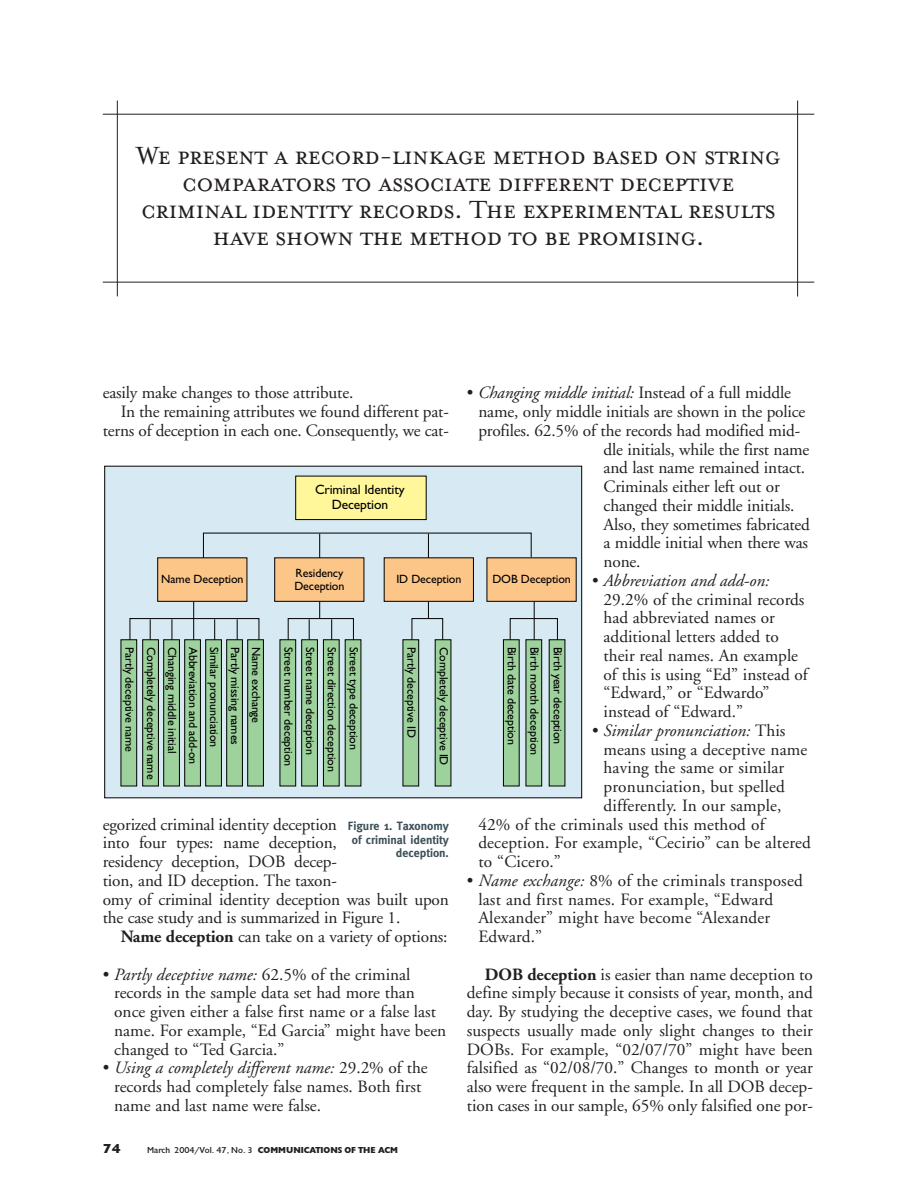
<style>
.page{position:relative;width:918px;height:1188px;background:#fff}
.page>*{position:absolute;margin:0;border:0;box-sizing:border-box;transform-origin:0 0}
.t1{font:28.5px/27px "Mrs Eaves Small Caps";letter-spacing:-.025em;color:#231f20;text-align:center}
.t2{font:17.25px/18.8px "Adobe Garamond";letter-spacing:-.005em;color:#231f20}
.t3{font:italic 17.25px "Adobe Garamond";letter-spacing:-.01em;color:#231f20}
.t4{font:13.5px/15px "Gill Sans";letter-spacing:-.01em;color:#000;text-align:center}
.t5{font:900 13.5px "Gill";color:#231f20}
.t6{font:12px/13.5px "Gill Sans";letter-spacing:-.01em;color:#000}
.t7{font:700 12px/13.5px "Meta";color:#3d505a;text-align:right}
.t8{font:900 9px "Gill";color:#231f20}
.s1{font-style:normal}
.s2{font-style:italic}
.s3{font-weight:700}
.s4{font-weight:400}
</style>
<div class="page">
<div style="left:104px;top:466px;width:478px;height:332px;background:#d7e9f2;border:1px solid #000"></div>
<div style="left:295px;top:476px;width:132px;height:44px;background:#fff799;border:1px solid #000"></div>
<div style="left:487px;top:557px;width:90px;height:45px;background:#fdc689"></div>
<svg style="left:129px;top:532px;width:429px;height:111px"></svg>
<div style="left:121px;top:639px;width:16px;height:147px;background:#9dd29c;border:1px solid #000"></div>
<div style="left:142px;top:639px;width:17px;height:147px;background:#9dd29c;border:1px solid #000"></div>
<div style="left:163px;top:639px;width:17px;height:147px;background:#9dd29c;border:1px solid #000"></div>
<div style="left:184px;top:639px;width:17px;height:147px;background:#9dd29c;border:1px solid #000"></div>
<div style="left:205px;top:639px;width:17px;height:147px;background:#9dd29c;border:1px solid #000"></div>
<div style="left:226px;top:639px;width:17px;height:147px;background:#9dd29c;border:1px solid #000"></div>
<div style="left:247px;top:639px;width:17px;height:147px;background:#9dd29c;border:1px solid #000"></div>
<div style="left:280px;top:639px;width:16px;height:147px;background:#9dd29c;border:1px solid #000"></div>
<div style="left:301px;top:639px;width:17px;height:147px;background:#9dd29c;border:1px solid #000"></div>
<div style="left:323px;top:639px;width:17px;height:147px;background:#9dd29c;border:1px solid #000"></div>
<div style="left:345px;top:639px;width:16px;height:147px;background:#9dd29c"></div>
<div style="left:403px;top:639px;width:16px;height:147px;background:#9dd29c;border:1px solid #000"></div>
<div style="left:435px;top:639px;width:16px;height:147px;background:#9dd29c"></div>
<div style="left:503px;top:639px;width:17px;height:147px;background:#9dd29c;border:1px solid #000"></div>
<div style="left:526px;top:639px;width:16px;height:147px;background:#9dd29c;border:1px solid #000"></div>
<div style="left:549px;top:639px;width:16px;height:147px;background:#9dd29c"></div>
<hr style="left:103px;top:114px;width:711px;height:1px;background:#231f20">
<hr style="left:117px;top:100px;width:1px;height:196px;background:#231f20">
<hr style="left:797px;top:100px;width:1px;height:197px;background:#231f20">
<hr style="left:103px;top:282px;width:711px;height:1px;background:#231f20">
<h1 class="t1" style="left:136px;top:141px;width:646px">We present a record-linkage method based on string comparators to associate different deceptive criminal identity records. The experimental results have shown the method to be promising.</h1>
<p class="t3" style="left:467px;top:386px;width:326px"><span class="s1">•</span> Changing middle initial: <span class="s1">Instead of a full middle</span></p>
<p class="t2" style="left:478px;top:404px;width:329px">name, only middle initials are shown in the police</p>
<p class="t2" style="left:478px;top:423px;width:324px">profiles. 62.5% of the records had modified mid-</p>
<p class="t2" style="left:604px;top:441px;width:207px">dle initials, while the first name</p>
<p class="t2" style="left:604px;top:460px;width:203px">and last name remained intact.</p>
<p class="t2" style="left:604px;top:479px;width:178px">Criminals either left out or</p>
<p class="t2" style="left:604px;top:498px;width:192px">changed their middle initials.</p>
<p class="t2" style="left:604px;top:516px;width:208px">Also, they sometimes fabricated</p>
<p class="t2" style="left:604px;top:535px;width:206px">a middle initial when there was</p>
<p class="t2" style="left:604px;top:554px;width:38px">none.</p>
<p class="t2" style="left:604px;top:573px;width:206px;text-indent:-12px">• <span class="s2">Abbreviation and add-on:<br></span>29.2% of the criminal records had abbreviated names or additional letters added to their real names. An example of this is using “Ed” instead of “Edward,” or “Edwardo” instead of “Edward.”</p>
<p class="t3" style="left:592px;top:723px;width:195px"><span class="s1">•</span> Similar pronunciation: <span class="s1">This</span></p>
<p class="t2" style="left:604px;top:741px;width:205px">means using a deceptive name</p>
<p class="t2" style="left:604px;top:760px;width:182px">having the same or similar</p>
<p class="t2" style="left:604px;top:779px;width:183px">pronunciation, but spelled</p>
<p class="t2" style="left:604px;top:798px;width:180px">differently. In our sample,</p>
<p class="t2" style="left:478px;top:816px;width:288px">42% of the criminals used this method of</p>
<p class="t2" style="left:478px;top:835px;width:334px">deception. For example, “Cecirio” can be altered</p>
<p class="t2" style="left:478px;top:854px;width:84px">to “Cicero.”</p>
<p class="t2" style="left:478px;top:873px;width:326px;text-indent:-12px">• <span class="s2">Name exchange:</span> 8% of the criminals transposed last and first names. For example, “Edward Alexander” might have become “Alexander Edward.”</p>
<p class="t2" style="left:467px;top:966px;width:348px;text-align:justify;text-indent:18px"><span class="s3">DOB deception</span> is easier than name deception to define simply because it consists of year, month, and day. By studying the deceptive cases, we found that suspects usually made only slight changes to their DOBs. For example, “02/07/70” might have been falsified as “02/08/70.” Changes to month or year also were frequent in the sample. In all DOB decep&shy;tion cases in our sample, 65% only falsified one por-</p>
<p class="t2" style="left:103px;top:385px;width:252px">easily make changes to those attribute.</p>
<p class="t2" style="left:121px;top:404px;width:330px">In the remaining attributes we found different pat-</p>
<p class="t2" style="left:103px;top:422px;width:348px">terns of deception in each one. Consequently, we cat-</p>
<p class="t4" style="left:315px;top:484px;width:91px">Criminal Identity<br>Deception</p>
<p class="t6" style="left:161px;top:573px;width:84px">Name Deception</p>
<p class="t6" style="left:294px;top:567px;width:52px">Residency<br>Deception</p>
<p class="t6" style="left:396px;top:573px;width:67px">ID Deception</p>
<p class="t6" style="left:492px;top:573px;width:80px">DOB Deception</p>
<p class="t6" style="left:135px;top:647px;width:106px;rotate:90deg">Partly deceptive name</p>
<p class="t6" style="left:157px;top:647px;width:134px;rotate:90deg">Completely deceptive name</p>
<p class="t6" style="left:178px;top:647px;width:108px;rotate:90deg">Changing middle initial</p>
<p class="t6" style="left:199px;top:647px;width:119px;rotate:90deg">Abbreviation and add-on</p>
<p class="t6" style="left:220px;top:647px;width:102px;rotate:90deg">Similar pronunciation</p>
<p class="t6" style="left:241px;top:647px;width:100px;rotate:90deg">Partly missing names</p>
<p class="t6" style="left:262px;top:647px;width:78px;rotate:90deg">Name exchange</p>
<p class="t6" style="left:294px;top:647px;width:121px;rotate:90deg">Street number deception</p>
<p class="t6" style="left:316px;top:647px;width:110px;rotate:90deg">Street name deception</p>
<p class="t6" style="left:337px;top:647px;width:126px;rotate:90deg">Street direction deception</p>
<p class="t6" style="left:359px;top:647px;width:104px;rotate:90deg">Street type deception</p>
<p class="t6" style="left:417px;top:647px;width:92px;rotate:90deg">Partly deceptive ID</p>
<p class="t6" style="left:449px;top:647px;width:120px;rotate:90deg">Completely deceptive ID</p>
<p class="t6" style="left:517px;top:647px;width:99px;rotate:90deg">Birth date deception</p>
<p class="t6" style="left:540px;top:647px;width:110px;rotate:90deg">Birth month deception</p>
<p class="t6" style="left:563px;top:647px;width:99px;rotate:90deg">Birth year deception</p>
<p class="t2" style="left:103px;top:816px;width:348px">egorized criminal identity deception<br>into four types: name deception,<br>residency deception, DOB decep-<br>tion, and ID deception. The taxon-<br>omy of criminal identity deception was built upon the case study and is summarized in Figure 1.</p>
<p class="t2" style="left:121px;top:929px;width:328px"><span class="s3">Name deception</span> can take on a variety of options:</p>
<p class="t2" style="left:114px;top:966px;width:334px;text-indent:-12px">• <span class="s2">Partly deceptive name:</span> 62.5% of the criminal records in the sample data set had more than once given either a false first name or a false last name. For example, “Ed Garcia” might have been changed to “Ted Garcia.”</p>
<p class="t2" style="left:114px;top:1060px;width:315px;text-indent:-12px">• <span class="s2">Using a completely different name:</span> 29.2% of the records had completely false names. Both first name and last name were false.</p>
<p class="t7" style="left:348px;top:820px;width:102px">Figure 1. Taxonomy of criminal identity deception.</p>
<p class="t5" style="left:103px;top:1144px;width:19px">74</p>
<p class="t8" style="left:147px;top:1147px;width:252px"><span class="s4">March 2004/Vol. 47, No. 3</span> COMMUNICATIONS OF THE ACM</p>
</div>
